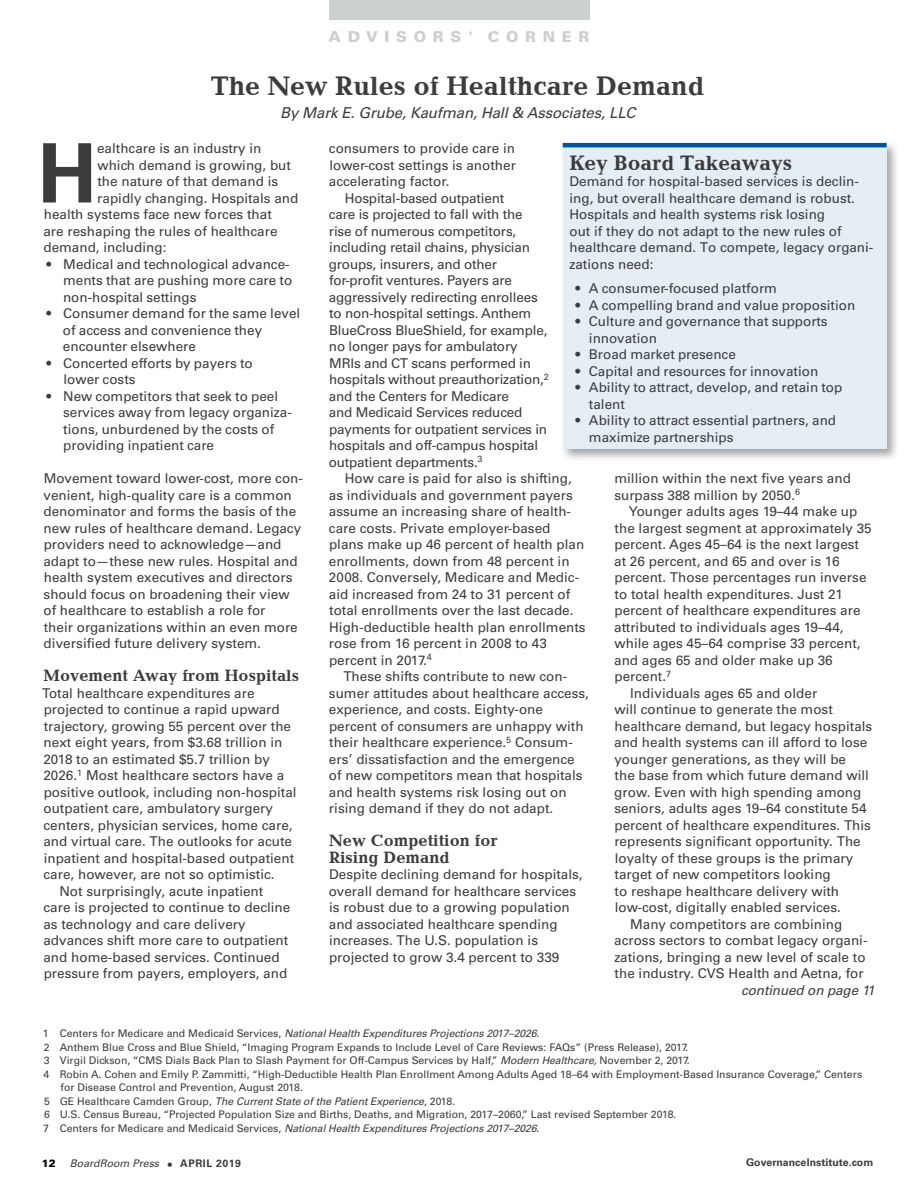
<style>
.page{position:relative;width:918px;height:1188px;background:#fff}
.page>*{position:absolute;margin:0;border:0;box-sizing:border-box;transform-origin:0 0}
.firstParagraph{font:700 81.9px "Univers LT Std";color:#3b3c3e}
.t1{font:700 27px "Candida LT";color:#3b3c3e}
.sidebar-title{font:700 21px "Candida LT";color:#3b3c3e}
.t2{font:700 16.5px/16.5px "Candida LT";color:#3b3c3e}
.Byline{font:italic 15px "Univers LT Std";letter-spacing:-.01em;color:#3b3c3e}
.t3{font:900 15px "Univers LT Std";letter-spacing:.445em;color:#ccd0d1}
.body{font:13.5px/16.5px "Univers LT Std";color:#3b3c3e}
.body-no-indent{font:13.5px/16.5px "Univers LT Std";color:#3b3c3e}
.body-after-bulleted{font:13.5px/16.5px "Univers LT Std";color:#3b3c3e}
.sidebar-no-indent{font:13.5px/16.5px "Univers LT Std";color:#3b3c3e}
.firstParagraph-2{font:13.5px "Univers LT Std";color:#3b3c3e}
.continued{font:italic 13.5px "Univers LT Std";letter-spacing:-.01em;color:#3b3c3e}
.Footnote{font:10.5px/13.5px "Univers LT Std";color:#3b3c3e}
.Footnote-2{font:italic 10.5px "Univers LT Std";letter-spacing:-.01em;color:#3b3c3e}
.t4{font:700 10.5px "Univers LT Std";color:#3b3c3e}
.t5{font:900 10.5px "Univers LT Std";color:#000}
.s1{font-style:normal}
.s2{font-style:italic}
.s3{font-style:normal;font-size:12px}
.s4{font-weight:700;font-style:normal}
</style>
<div class="page">
<div style="left:560px;top:140px;width:340px;height:322px;background:#000;opacity:.36"></div>
<div style="left:563px;top:145px;width:324px;height:303px;background:#e5edf5"></div>
<hr style="left:563px;top:143px;width:324px;height:4px;background:#0054a4">
<div style="left:329px;top:0;width:260px;height:19px;background:#ccd0d1"></div>
<p class="t3" style="left:329px;top:27px;width:262px">ADVISORS' CORNER</p>
<h1 class="t1" style="left:211px;top:70px;width:495px">The New Rules of Healthcare Demand</h1>
<p class="Byline" style="left:280px;top:104px;width:357px">By Mark E. Grube, Kaufman, Hall &amp; Associates, LLC</p>
<p class="firstParagraph" style="left:38px;top:126px;width:61px">H</p>
<p class="firstParagraph-2" style="left:97px;top:140px;width:166px">ealthcare is an industry in</p>
<p class="firstParagraph-2" style="left:97px;top:157px;width:195px">which demand is growing, but</p>
<p class="firstParagraph-2" style="left:97px;top:173px;width:182px">the nature of that demand is</p>
<p class="firstParagraph-2" style="left:97px;top:190px;width:203px">rapidly changing. Hospitals and</p>
<p class="firstParagraph-2" style="left:44px;top:206px;width:230px">health systems face new forces that</p>
<p class="firstParagraph-2" style="left:43px;top:223px;width:236px">are reshaping the rules of healthcare</p>
<p class="firstParagraph-2" style="left:43px;top:239px;width:125px">demand, including:</p>
<p class="body" style="left:63px;top:256px;width:231px;text-indent:-16px">• Medical and technological advance&shy;ments that are pushing more care to non-hospital settings</p>
<p class="body" style="left:63px;top:305px;width:239px;text-indent:-16px">• Consumer demand for the same level of access and convenience they encounter elsewhere</p>
<p class="body" style="left:63px;top:355px;width:191px;text-indent:-17px">• Concerted efforts by payers to lower costs</p>
<p class="body" style="left:63px;top:388px;width:230px;text-indent:-16px">• New competitors that seek to peel services away from legacy organiza&shy;tions, unburdened by the costs of providing inpatient care</p>
<p class="body-after-bulleted" style="left:43px;top:470px;width:261px">Movement toward lower-cost, more con&shy;venient, high-quality care is a common denominator and forms the basis of the new rules of healthcare demand. Legacy providers need to acknowledge—and adapt to—these new rules. Hospital and health system executives and directors should focus on broadening their view of healthcare to establish a role for<br>their organizations within an even more diversified future delivery system.</p>
<h2 class="t2" style="left:44px;top:667px;width:257px">Movement Away from Hospitals</h2>
<p class="body-no-indent" style="left:42px;top:685px;width:256px">Total healthcare expenditures are projected to continue a rapid upward trajectory, growing 55 percent over the next eight years, from $3.68 trillion in 2018 to an estimated $5.7 trillion by 2026.<sup>1</sup> Most healthcare sectors have a positive outlook, including non-hospital outpatient care, ambulatory surgery centers, physician services, home care, and virtual care. The outlooks for acute inpatient and hospital-based outpatient care, however, are not so optimistic.</p>
<p class="body" style="left:43px;top:883px;width:248px;text-indent:16px">Not surprisingly, acute inpatient care is projected to continue to decline as technology and care delivery advances shift more care to outpatient and home-based services. Continued pressure from payers, employers, and</p>
<p class="body" style="left:329px;top:140px;width:189px;text-align:justify">consumers to provide care in lower-cost settings is another accelerating factor.</p>
<p class="body" style="left:329px;top:190px;width:221px;text-indent:16px">Hospital-based outpatient<br>care is projected to fall with the<br>rise of numerous competitors, including retail chains, physician groups, insurers, and other for-profit ventures. Payers are aggressively redirecting enrollees to non-hospital settings. Anthem<br>BlueCross BlueShield, for example, no longer pays for ambulatory<br>MRIs and CT scans performed in hospitals without preauthorization,<sup>2 </sup>and the Centers for Medicare<br>and Medicaid Services reduced payments for outpatient services in hospitals and off-campus hospital outpatient departments.<sup>3</sup></p>
<p class="body" style="left:329px;top:470px;width:258px;text-indent:16px">How care is paid for also is shifting, as individuals and government payers assume an increasing share of health&shy;care costs. Private employer-based plans make up 46 percent of health plan enrollments, down from 48 percent in 2008. Conversely, Medicare and Medic&shy;aid increased from 24 to 31 percent of total enrollments over the last decade.<br>High-deductible health plan enrollments rose from 16 percent in 2008 to 43 percent in 2017.<sup>4</sup></p>
<p class="body" style="left:329px;top:668px;width:262px;text-indent:15px">These shifts contribute to new con&shy;sumer attitudes about healthcare access, experience, and costs. Eighty-one percent of consumers are unhappy with their healthcare experience.<sup>5</sup> Consum&shy;ers’ dissatisfaction and the emergence of new competitors mean that hospitals and health systems risk losing out on rising demand if they do not adapt.</p>
<h2 class="t2" style="left:329px;top:832px;width:170px">New Competition for<br>Rising Demand</h2>
<p class="body-no-indent" style="left:329px;top:866px;width:255px">Despite declining demand for hospitals, overall demand for healthcare services is robust due to a growing population and associated healthcare spending increases. The U.S. population is projected to grow 3.4 percent to 339</p>
<p class="sidebar-title" style="left:569px;top:150px;width:224px">Key Board Takeaways</p>
<p class="sidebar-no-indent" style="left:569px;top:173px;width:306px">Demand for hospital-based services is declin&shy;ing, but overall healthcare demand is robust.<br>Hospitals and health systems risk losing<br>out if they do not adapt to the new rules of healthcare demand. To compete, legacy organi&shy;zations need:</p>
<p class="body" style="left:575px;top:280px;width:203px">• A consumer-focused platform</p>
<p class="body" style="left:575px;top:297px;width:281px">• A compelling brand and value proposition</p>
<p class="body" style="left:589px;top:313px;width:240px;text-indent:-14px">• Culture and governance that supports innovation</p>
<p class="body" style="left:575px;top:346px;width:162px">• Broad market presence</p>
<p class="body" style="left:575px;top:363px;width:244px">• Capital and resources for innovation</p>
<p class="body" style="left:589px;top:379px;width:255px;text-indent:-14px">• Ability to attract, develop, and retain top talent</p>
<p class="body" style="left:589px;top:412px;width:249px;text-indent:-14px">• Ability to attract essential partners, and maximize partnerships</p>
<p class="body-no-indent" style="left:614px;top:470px;width:238px">million within the next five years and surpass 388 million by 2050.<sup>6</sup></p>
<p class="body" style="left:614px;top:503px;width:259px;text-indent:15px">Younger adults ages 19–44 make up the largest segment at approximately 35 percent. Ages 45–64 is the next largest at 26 percent, and 65 and over is 16 percent. Those percentages run inverse to total health expenditures. Just 21 percent of healthcare expenditures are attributed to individuals ages 19–44, while ages 45–64 comprise 33 percent, and ages 65 and older make up 36 percent.<sup>7</sup></p>
<p class="body" style="left:614px;top:685px;width:260px;text-indent:16px">Individuals ages 65 and older<br>will continue to generate the most healthcare demand, but legacy hospitals and health systems can ill afford to lose younger generations, as they will be<br>the base from which future demand will grow. Even with high spending among seniors, adults ages 19–64 constitute 54 percent of healthcare expenditures. This represents significant opportunity. The loyalty of these groups is the primary target of new competitors looking<br>to reshape healthcare delivery with low-cost, digitally enabled services.</p>
<p class="body" style="left:614px;top:916px;width:255px;text-indent:16px">Many competitors are combining across sectors to combat legacy organi&shy;zations, bringing a new level of scale to the industry. CVS Health and Aetna, for</p>
<p class="continued" style="left:741px;top:982px;width:135px">continued on page 11</p>
<p class="Footnote-2" style="left:43px;top:1027px;width:498px"><span class="s1">1 Centers for Medicare and Medicaid Services,</span> National Health Expenditures Projections 2017–2026<span class="s1">.</span></p>
<p class="Footnote" style="left:44px;top:1040px;width:646px">2 Anthem Blue Cross and Blue Shield, “Imaging Program Expands to Include Level of Care Reviews: FAQs” (Press Release), 2017.</p>
<p class="Footnote" style="left:44px;top:1054px;width:647px">3 Virgil Dickson, “CMS Dials Back Plan to Slash Payment for Off-Campus Services by Half,” <span class="s2">Modern Healthcare,</span> November 2, 2017.</p>
<p class="Footnote" style="left:61px;top:1067px;width:803px;text-indent:-17px">4 Robin A. Cohen and Emily P. Zammitti, “High-Deductible Health Plan Enrollment Among Adults Aged 18–64 with Employment-Based Insurance Coverage,” Centers for Disease Control and Prevention, August 2018.</p>
<p class="Footnote-2" style="left:44px;top:1095px;width:413px"><span class="s1">5 GE Healthcare Camden Group,</span> The Current State of the Patient Experience<span class="s1">, 2018.</span></p>
<p class="Footnote" style="left:44px;top:1108px;width:634px">6 U.S. Census Bureau, “Projected Population Size and Births, Deaths, and Migration, 2017–2060,” Last revised September 2018.</p>
<p class="Footnote-2" style="left:43px;top:1122px;width:498px"><span class="s1">7 Centers for Medicare and Medicaid Services,</span> National Health Expenditures Projections 2017–2026<span class="s1">.</span></p>
<p class="t5" style="left:42px;top:1157px;width:16px">12</p>
<p class="Footnote-2" style="left:70px;top:1158px;width:173px">BoardRoom Press <span class="s3">•</span> <span class="s4">APRIL 2019</span></p>
<p class="t4" style="left:746px;top:1156px;width:129px">GovernanceInstitute.com</p>
</div>
